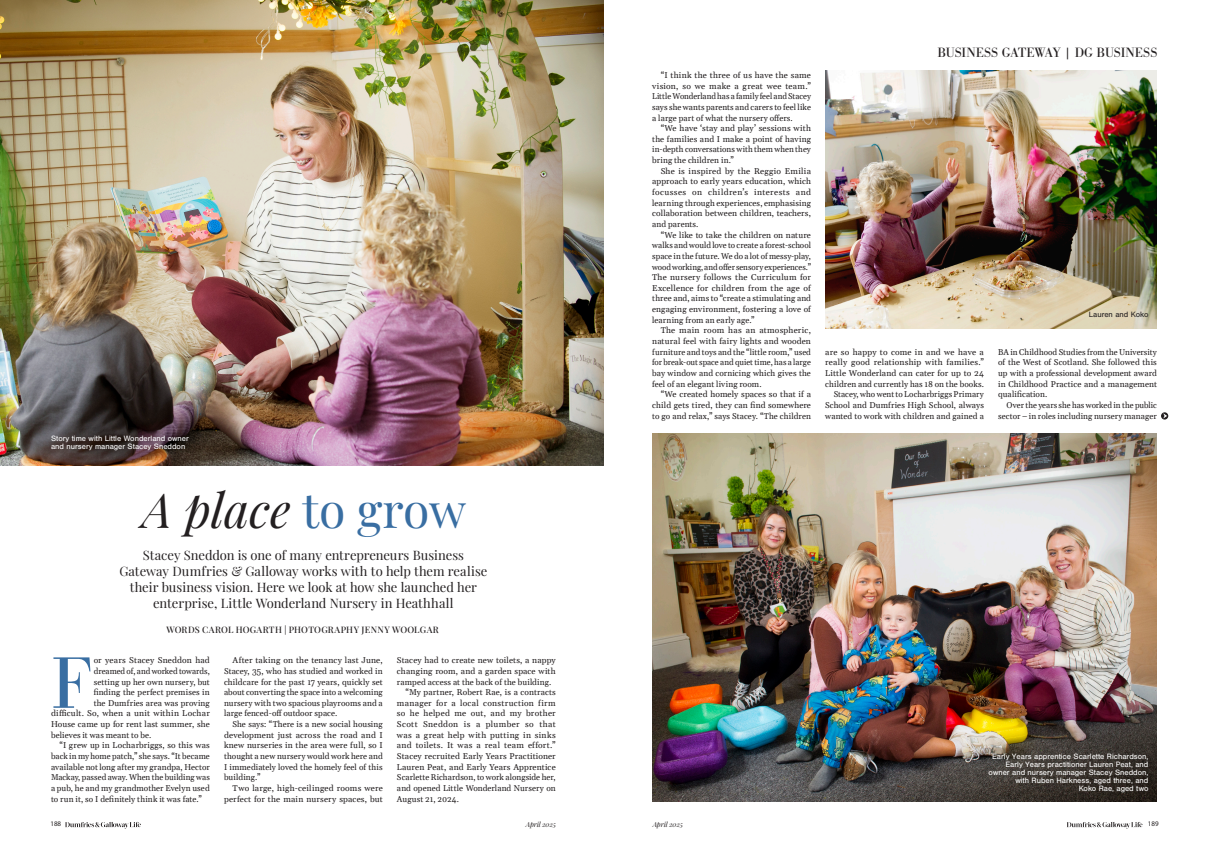
<style>
.page{position:relative;width:1208px;height:859px;background:#fff}
.page>*{position:absolute;margin:0;border:0;box-sizing:border-box;transform-origin:0 0}
.t1{font:75.6px "Bodoni Antiqua Pro";color:#396ea2}
.t2{font:italic 48px "Playfair Display";color:#231f20}
.t3{font:14px "Bodoni Antiqua Pro";color:#231f20}
.t4{font:13px/16px "Playfair Display";letter-spacing:-.005em;color:#231f20;text-align:center}
.t5{font:500 9px "Playfair Display";letter-spacing:.025em;color:#231f20}
.t6{font:8.3px/10.6px "Gelasio";letter-spacing:.01em;color:#231f20;text-align:justify}
.t7{font:8.3px "Gelasio";letter-spacing:.03em;color:#231f20}
.t8{font:8.3px "Gelasio";letter-spacing:.04em;color:#231f20}
.t9{font:8px/8px "Sans Pro";color:#fff}
.t10{font:8px "Sans Pro";color:#231f20}
.t11{font:italic 7px "Playfair Display";letter-spacing:-.01em;color:#231f20}
.t12{font:7px "Myriad Pro";color:#231f20}
.s1{font-style:normal;color:#396ea2}
</style>
<div class="page">
<svg style="left:1067px;top:822px;width:75px;height:6px"></svg>
<svg style="left:65px;top:822px;width:76px;height:6px"></svg>
<img style="left:0;top:0;width:604px;height:466px">
<svg style="left:1161px;top:412px;width:7px;height:8px"></svg>
<img style="left:652px;top:434px;width:505px;height:367px">
<img style="left:825px;top:71px;width:332px;height:258px">
<p class="t9" style="left:51px;top:434px;width:139px">Story time with Little Wonderland owner and nursery manager Stacey Sneddon</p>
<h2 class="t2" style="left:142px;top:473px;width:325px">A place <span class="s1">to grow</span></h2>
<h3 class="t4" style="left:119px;top:546px;width:369px">Stacey Sneddon is one of many entrepreneurs Business Gateway Dumfries &amp; Galloway works with to help them realise their business vision. Here we look at how she launched her enterprise, Little Wonderland Nursery in Heathhall</h3>
<p class="t5" style="left:166px;top:622px;width:274px">WORDS CAROL HOGARTH | PHOTOGRAPHY JENNY WOOLGAR</p>
<h1 class="t1" style="left:51px;top:631px;width:42px">F</h1>
<p class="t6" style="left:94px;top:654px;width:118px">or years Stacey Sneddon had</p>
<p class="t6" style="left:94px;top:665px;width:118px">dreamed of, and worked towards,</p>
<p class="t6" style="left:94px;top:675px;width:118px">setting up her own nursery, but</p>
<p class="t6" style="left:94px;top:686px;width:118px">finding the perfect premises in</p>
<p class="t6" style="left:94px;top:696px;width:118px">the Dumfries area was proving</p>
<p class="t6" style="left:51px;top:707px;width:160px">difficult. So, when a unit within Lochar</p>
<p class="t6" style="left:51px;top:718px;width:160px">House came up for rent last summer, she</p>
<p class="t6" style="left:51px;top:728px;width:102px">believes it was meant to be.</p>
<p class="t6" style="left:60px;top:739px;width:152px">“I grew up in Locharbriggs, so this was</p>
<p class="t6" style="left:51px;top:750px;width:160px">back in my home patch,” she says. “It became</p>
<p class="t6" style="left:51px;top:760px;width:160px">available not long after my grandpa, Hector</p>
<p class="t6" style="left:51px;top:771px;width:160px">Mackay, passed away. When the building was</p>
<p class="t6" style="left:51px;top:782px;width:160px">a pub, he and my grandmother Evelyn used</p>
<p class="t6" style="left:51px;top:792px;width:152px">to run it, so I definitely think it was fate.”</p>
<p class="t6" style="left:224px;top:654px;width:160px;text-indent:9px">After taking on the tenancy last June, Stacey, 35, who has studied and worked in childcare for the past 17 years, quickly set about converting the space into a welcoming nursery with two spacious playrooms and a large fenced-off outdoor space.</p>
<p class="t6" style="left:224px;top:718px;width:160px;text-indent:9px">She says: “There is a new social housing development just across the road and I knew nurseries in the area were full, so I thought a new nursery would work here and I immediately loved the homely feel of this building.”</p>
<p class="t6" style="left:224px;top:782px;width:160px;text-align:right">Two large, high-ceilinged rooms were perfect for the main nursery spaces, but</p>
<p class="t6" style="left:397px;top:654px;width:160px">Stacey had to create new toilets, a nappy</p>
<p class="t6" style="left:397px;top:665px;width:160px">changing room, and a garden space with</p>
<p class="t6" style="left:397px;top:675px;width:156px">ramped access at the back of the building.</p>
<p class="t6" style="left:405px;top:686px;width:152px">“My partner, Robert Rae, is a contracts</p>
<p class="t7" style="left:397px;top:695px;width:160px">manager for a local construction firm</p>
<p class="t6" style="left:397px;top:707px;width:160px">so he helped me out, and my brother</p>
<p class="t8" style="left:397px;top:717px;width:160px">Scott Sneddon is a plumber so that</p>
<p class="t7" style="left:397px;top:727px;width:160px">was a great help with putting in sinks</p>
<p class="t6" style="left:397px;top:739px;width:160px">and toilets. It was a real team effort.”</p>
<p class="t6" style="left:397px;top:750px;width:160px">Stacey recruited Early Years Practitioner</p>
<p class="t6" style="left:397px;top:760px;width:160px">Lauren Peat, and Early Years Apprentice</p>
<p class="t6" style="left:397px;top:771px;width:160px">Scarlette Richardson, to work alongside her,</p>
<p class="t6" style="left:397px;top:782px;width:160px">and opened Little Wonderland Nursery on</p>
<p class="t6" style="left:397px;top:792px;width:63px">August 21, 2024.</p>
<p class="t6" style="left:652px;top:69px;width:160px;text-indent:9px">“I think the three of us have the same vision, so we make a great wee team.” Little Wonderland has a family feel and Stacey says she wants parents and carers to feel like a large part of what the nursery offers.</p>
<p class="t6" style="left:652px;top:122px;width:160px;text-indent:9px">“We have ‘stay and play’ sessions with the families and I make a point of having in-depth conversations with them when they bring the children in.”</p>
<p class="t6" style="left:652px;top:164px;width:160px;text-indent:9px">She is inspired by the Reggio Emilia approach to early years education, which focusses on children’s interests and learning through experiences, emphasising collaboration between children, teachers, and parents.</p>
<p class="t6" style="left:652px;top:228px;width:160px;text-indent:9px">“We like to take the children on nature walks and would love to create a forest-school space in the future. We do a lot of messy-play, wood working, and offer sensory experiences.” The nursery follows the Curriculum for Excellence for children from the age of three and, aims to “create a stimulating and engaging environment, fostering a love of learning from an early age.”</p>
<p class="t6" style="left:652px;top:324px;width:160px;text-indent:9px">The main room has an atmospheric, natural feel with fairy lights and wooden furniture and toys and the “little room,” used for break-out space and quiet time, has a large bay window and cornicing which gives the feel of an elegant living room.</p>
<p class="t6" style="left:652px;top:388px;width:160px;text-indent:9px">“We created homely spaces so that if a child gets tired, they can find somewhere to go and relax,” says Stacey. “The children</p>
<h3 class="t3" style="left:937px;top:42px;width:221px">BUSINESS GATEWAY | DG BUSINESS</h3>
<p class="t10" style="left:1088px;top:310px;width:61px">Lauren and Koko</p>
<p class="t6" style="left:825px;top:345px;width:160px;text-align:right">are so happy to come in and we have a really good relationship with families.” Little Wonderland can cater for up to 24 children and currently has 18 on the books.<br>Stacey, who went to Locharbriggs Primary School and Dumfries High School, always wanted to work with children and gained a</p>
<p class="t6" style="left:998px;top:345px;width:160px">BA in Childhood Studies from the University of the West of Scotland. She followed this up with a professional development award in Childhood Practice and a management qualification.</p>
<p class="t6" style="left:998px;top:399px;width:160px;text-align:right">Over the years she has worked in the public sector – in roles including nursery manager</p>
<p class="t9" style="left:988px;top:753px;width:161px;text-align:right">Early Years apprentice Scarlette Richardson, Early Years practitioner Lauren Peat, and owner and nursery manager Stacey Sneddon, with Ruben Harkness, aged three, and<br>Koko Rae, aged two</p>
<p class="t12" style="left:50px;top:820px;width:12px">188</p>
<p class="t11" style="left:526px;top:819px;width:32px">April 2025</p>
<p class="t11" style="left:652px;top:819px;width:32px">April 2025</p>
<p class="t12" style="left:1148px;top:820px;width:12px">189</p>
</div>
